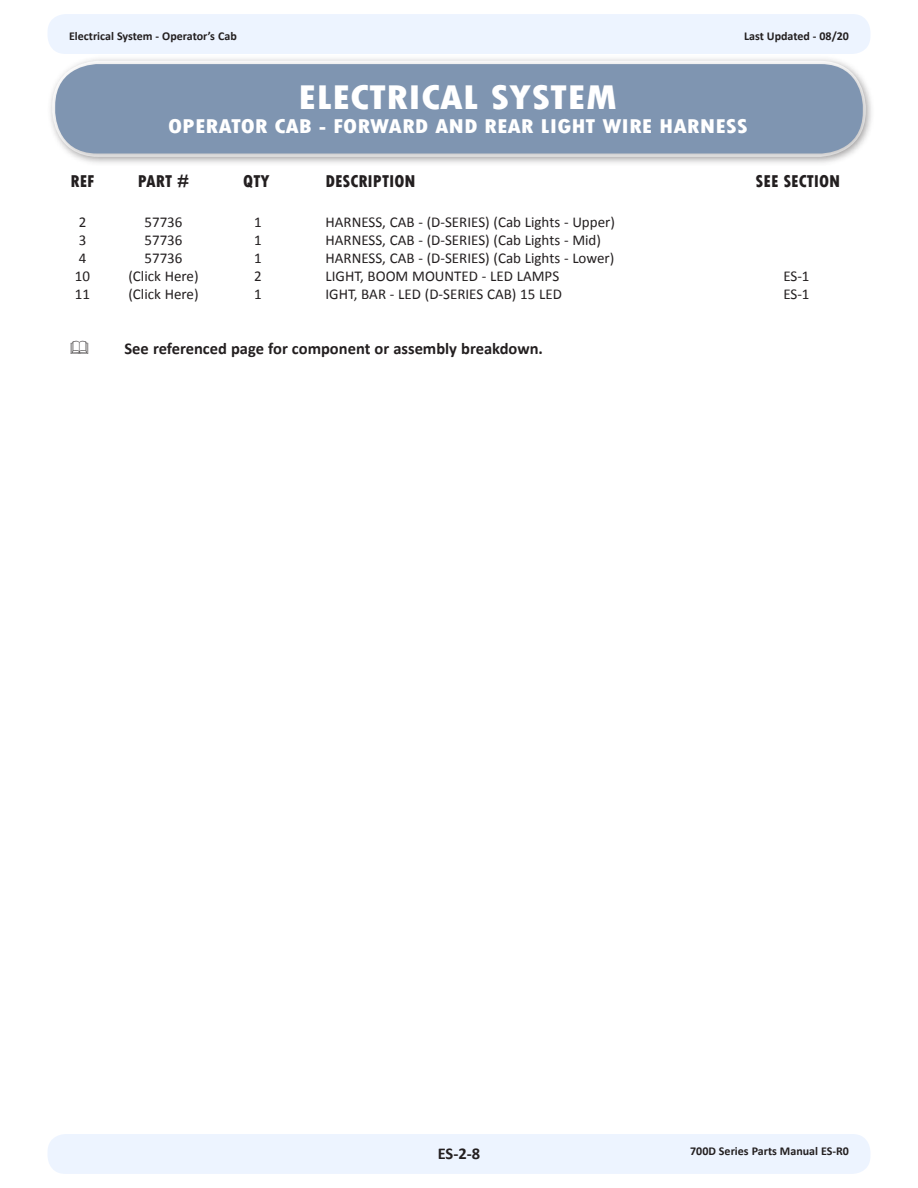
<style>
.page{position:relative;width:918px;height:1188px;background:#fff}
.page>*{position:absolute;margin:0;border:0;box-sizing:border-box;transform-origin:0 0}
.Heading_-_Parts_List{font:800 condensed 36px "Tw Cen";color:#fff;scale:1.2 1}
.Heading_-_Parts_List-2{font:800 condensed 21px "Tw Cen";color:#fff;scale:1.2 1}
.Heading_-_Column{font:800 condensed 18px "Tw Cen";color:#231f20}
.t1{font:700 16.5px "Calibri";color:#231f20}
.t2{font:15px "Calibri";color:#231f20}
.t3{font:700 12px "Calibri";color:#231f20}
</style>
<div class="page">
<div style="left:48px;top:1134px;width:822px;height:40px;background:#edf4ff;border-radius:18px"></div>
<div style="left:48px;top:14px;width:822px;height:40px;background:#edf4ff;border-radius:18px"></div>
<div style="left:49px;top:58px;width:824px;height:106px;background:#231f20;opacity:.28"></div>
<div style="left:55px;top:64px;width:808px;height:90px;background:#7f95b1;border-radius:42px"></div>
<p class="t3" style="left:69px;top:27px;width:169px">Electrical System - Operator’s Cab</p>
<p class="t3" style="left:744px;top:27px;width:106px">Last Updated - 08/20</p>
<p class="Heading_-_Parts_List" style="left:298px;top:76px;width:268px">ELECTRICAL SYSTEM</p>
<p class="Heading_-_Parts_List-2" style="left:168px;top:114px;width:485px">OPERATOR CAB - FORWARD AND REAR LIGHT WIRE HARNESS</p>
<p class="Heading_-_Column" style="left:71px;top:170px;width:25px">REF</p>
<p class="Heading_-_Column" style="left:138px;top:170px;width:53px">PART #</p>
<p class="Heading_-_Column" style="left:243px;top:170px;width:28px">QTY</p>
<p class="Heading_-_Column" style="left:326px;top:170px;width:92px">DESCRIPTION</p>
<p class="Heading_-_Column" style="left:756px;top:170px;width:86px">SEE SECTION</p>
<p class="t2" style="left:79px;top:211px;width:9px">2</p>
<p class="t2" style="left:144px;top:211px;width:40px">57736</p>
<p class="t2" style="left:254px;top:211px;width:9px">1</p>
<p class="t2" style="left:326px;top:211px;width:291px">HARNESS, CAB - (D-SERIES) (Cab Lights - Upper)</p>
<p class="t2" style="left:79px;top:229px;width:9px">3</p>
<p class="t2" style="left:144px;top:229px;width:40px">57736</p>
<p class="t2" style="left:254px;top:229px;width:9px">1</p>
<p class="t2" style="left:326px;top:229px;width:277px">HARNESS, CAB - (D-SERIES) (Cab Lights - Mid)</p>
<p class="t2" style="left:79px;top:247px;width:9px">4</p>
<p class="t2" style="left:144px;top:247px;width:40px">57736</p>
<p class="t2" style="left:254px;top:247px;width:9px">1</p>
<p class="t2" style="left:326px;top:247px;width:290px">HARNESS, CAB - (D-SERIES) (Cab Lights - Lower)</p>
<p class="t2" style="left:75px;top:265px;width:17px">10</p>
<p class="t2" style="left:128px;top:265px;width:72px">(Click Here)</p>
<p class="t2" style="left:254px;top:265px;width:9px">2</p>
<p class="t2" style="left:325px;top:265px;width:235px">LIGHT, BOOM MOUNTED - LED LAMPS</p>
<p class="t2" style="left:783px;top:265px;width:28px">ES-1</p>
<p class="t2" style="left:75px;top:283px;width:17px">11</p>
<p class="t2" style="left:128px;top:283px;width:72px">(Click Here)</p>
<p class="t2" style="left:254px;top:283px;width:9px">1</p>
<p class="t2" style="left:325px;top:283px;width:238px">IGHT, BAR - LED (D-SERIES CAB) 15 LED</p>
<p class="t2" style="left:783px;top:283px;width:28px">ES-1</p>
<p class="t1" style="left:125px;top:337px;width:420px">See referenced page for component or assembly breakdown.</p>
<p class="t1" style="left:438px;top:1142px;width:44px">ES-2-8</p>
<p class="t3" style="left:690px;top:1143px;width:160px">700D Series Parts Manual ES-R0</p>
</div>
